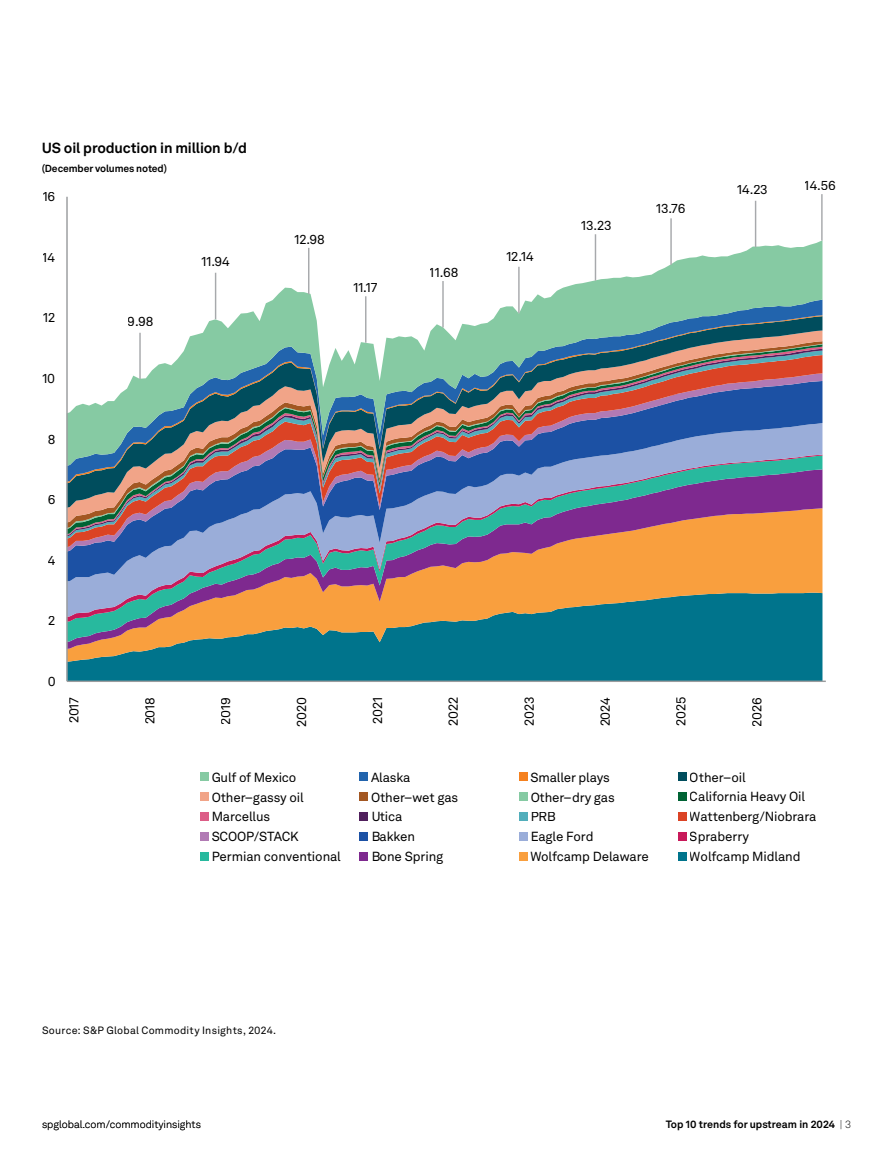
<style>
.page{position:relative;width:893px;height:1170px;background:#fff}
.page>*{position:absolute;margin:0;border:0;box-sizing:border-box;transform-origin:0 0}
.t1{font:700 14.55px "Akkurat LL";letter-spacing:-.01em;color:#000}
.t2{font:13.05px/19.8px "Akkurat LL";letter-spacing:-.01em;color:#000}
.b_footnote{font:10.5px "Akkurat LL";letter-spacing:.02em;color:#000}
.t3{font:700 10.5px "Akkurat LL";color:#000}
.t4{font:300 10.5px "Akkurat LL";color:#000}
.t5{font:700 10.2px "Akkurat LL";letter-spacing:-.01em;color:#000}
.s1{font-weight:300}
</style>
<div class="page">
<div style="left:68px;top:661px;width:754px;height:19px;background:#00748c"></div>
<div style="left:68px;top:649px;width:754px;height:12px;background:#00748c"></div>
<svg style="left:68px;top:641px;width:754px;height:8px;background:#207882"></svg>
<svg style="left:68px;top:621px;width:754px;height:20px;background:#468079"></svg>
<svg style="left:68px;top:616px;width:754px;height:5px;background:#74886c"></svg>
<svg style="left:68px;top:581px;width:754px;height:35px;background:#ae9065"></svg>
<svg style="left:68px;top:551px;width:754px;height:30px;background:#b08a73"></svg>
<svg style="left:68px;top:547px;width:754px;height:4px;background:#9f8582"></svg>
<svg style="left:68px;top:538px;width:754px;height:9px;background:#9f8787"></svg>
<svg style="left:68px;top:529px;width:754px;height:5px;background:#98828e"></svg>
<svg style="left:68px;top:522px;width:754px;height:6px;background:#8e7e92"></svg>
<svg style="left:68px;top:508px;width:754px;height:14px;background:#7f7499"></svg>
<svg style="left:68px;top:483px;width:754px;height:25px;background:#65689d"></svg>
<svg style="left:68px;top:466px;width:754px;height:15px;background:#67789a"></svg>
<svg style="left:68px;top:240px;width:754px;height:226px"></svg>
<div style="left:200px;top:772px;width:8px;height:8px;background:#86caa3"></div>
<div style="left:200px;top:792px;width:8px;height:8px;background:#f1a488"></div>
<div style="left:200px;top:812px;width:8px;height:8px;background:#dc5d87"></div>
<div style="left:200px;top:832px;width:8px;height:8px;background:#b17ab4"></div>
<div style="left:200px;top:852px;width:8px;height:8px;background:#28b99e"></div>
<div style="left:360px;top:772px;width:8px;height:8px;background:#2264ad"></div>
<div style="left:360px;top:792px;width:8px;height:8px;background:#a35722"></div>
<div style="left:360px;top:812px;width:8px;height:8px;background:#501f5c"></div>
<div style="left:360px;top:832px;width:8px;height:8px;background:#1c51a4"></div>
<div style="left:360px;top:852px;width:8px;height:8px;background:#7e298f"></div>
<div style="left:519px;top:772px;width:8px;height:8px;background:#f5811f"></div>
<div style="left:519px;top:792px;width:8px;height:8px;background:#86caa3"></div>
<div style="left:519px;top:812px;width:8px;height:8px;background:#52aebb"></div>
<div style="left:519px;top:832px;width:8px;height:8px;background:#9aadd9"></div>
<div style="left:519px;top:852px;width:8px;height:8px;background:#f99f3e"></div>
<div style="left:678px;top:772px;width:8px;height:8px;background:#004d5d"></div>
<div style="left:678px;top:792px;width:8px;height:8px;background:#006334"></div>
<div style="left:678px;top:812px;width:8px;height:8px;background:#db4325"></div>
<div style="left:678px;top:832px;width:8px;height:8px;background:#c8195a"></div>
<div style="left:678px;top:852px;width:8px;height:8px;background:#00748c"></div>
<hr style="left:66px;top:197px;width:2px;height:484px;background:#9a9c9e">
<hr style="left:67px;top:680px;width:759px;height:2px;background:#9a9c9e">
<hr style="left:139px;top:333px;width:2px;height:46px;background:#a7a9ac">
<hr style="left:215px;top:273px;width:1px;height:46px;background:#a7a9ac">
<hr style="left:308px;top:248px;width:1px;height:46px;background:#a7a9ac">
<hr style="left:518px;top:267px;width:2px;height:46px;background:#a7a9ac">
<hr style="left:595px;top:234px;width:1px;height:47px;background:#a7a9ac">
<hr style="left:670px;top:218px;width:2px;height:47px;background:#a7a9ac">
<hr style="left:821px;top:194px;width:2px;height:46px;background:#a7a9ac">
<hr style="left:755px;top:201px;width:1px;height:46px;background:#a7a9ac">
<hr style="left:442px;top:281px;width:2px;height:46px;background:#a7a9ac">
<hr style="left:365px;top:296px;width:1px;height:47px;background:#a7a9ac">
<p class="t1" style="left:42px;top:137px;width:207px">US oil production in million b/d</p>
<p class="t5" style="left:42px;top:161px;width:127px">(December volumes noted)</p>
<p class="t2" style="left:43px;top:186px;width:14px">16</p>
<p class="t2" style="left:43px;top:247px;width:14px">14</p>
<p class="t2" style="left:43px;top:307px;width:14px">12</p>
<p class="t2" style="left:42px;top:368px;width:14px">10</p>
<p class="t2" style="left:48px;top:429px;width:9px">8</p>
<p class="t2" style="left:48px;top:489px;width:9px">6</p>
<p class="t2" style="left:48px;top:550px;width:9px">4</p>
<p class="t2" style="left:48px;top:610px;width:9px">2</p>
<p class="t2" style="left:47px;top:671px;width:9px">0</p>
<p class="t2" style="left:128px;top:310px;width:27px">9.98</p>
<p class="t2" style="left:201px;top:251px;width:30px">11.94</p>
<p class="t2" style="left:294px;top:229px;width:32px">12.98</p>
<p class="t2" style="left:353px;top:277px;width:26px">11.17</p>
<p class="t2" style="left:430px;top:262px;width:30px">11.68</p>
<p class="t2" style="left:506px;top:246px;width:29px">12.14</p>
<p class="t2" style="left:581px;top:214px;width:32px">13.23</p>
<p class="t2" style="left:656px;top:197px;width:31px">13.76</p>
<p class="t2" style="left:737px;top:179px;width:32px">14.23</p>
<p class="t2" style="left:63px;top:723px;width:28px;rotate:-90deg">2017</p>
<p class="t2" style="left:139px;top:724px;width:29px;rotate:-90deg">2018</p>
<p class="t2" style="left:215px;top:724px;width:29px;rotate:-90deg">2019</p>
<p class="t2" style="left:291px;top:726px;width:31px;rotate:-90deg">2020</p>
<p class="t2" style="left:367px;top:723px;width:28px;rotate:-90deg">2021</p>
<p class="t2" style="left:443px;top:726px;width:30px;rotate:-90deg">2022</p>
<p class="t2" style="left:519px;top:726px;width:31px;rotate:-90deg">2023</p>
<p class="t2" style="left:595px;top:726px;width:31px;rotate:-90deg">2024</p>
<p class="t2" style="left:670px;top:726px;width:31px;rotate:-90deg">2025</p>
<p class="t2" style="left:746px;top:726px;width:31px;rotate:-90deg">2026</p>
<p class="t2" style="left:805px;top:174px;width:33px">14.56</p>
<p class="t2" style="left:212px;top:766px;width:131px">Gulf of Mexico<br>Other–gassy oil<br>Marcellus<br>SCOOP/STACK<br>Permian conventional</p>
<p class="t2" style="left:371px;top:766px;width:89px">Alaska<br>Other–wet gas<br>Utica<br>Bakken<br>Bone Spring</p>
<p class="t2" style="left:530px;top:766px;width:120px">Smaller plays<br>Other–dry gas<br>PRB<br>Eagle Ford<br>Wolfcamp Delaware</p>
<p class="t2" style="left:690px;top:766px;width:128px">Other–oil<br>California Heavy Oil<br>Wattenberg/Niobrara<br>Spraberry<br>Wolfcamp Midland</p>
<p class="b_footnote" style="left:42px;top:1022px;width:236px">Source: S&amp;P Global Commodity Insights, 2024.</p>
<p class="t4" style="left:42px;top:1116px;width:160px">spglobal.com/commodityinsights</p>
<p class="t3" style="left:666px;top:1116px;width:187px">Top 10 trends for upstream in 2024 <span class="s1">| 3</span></p>
</div>
